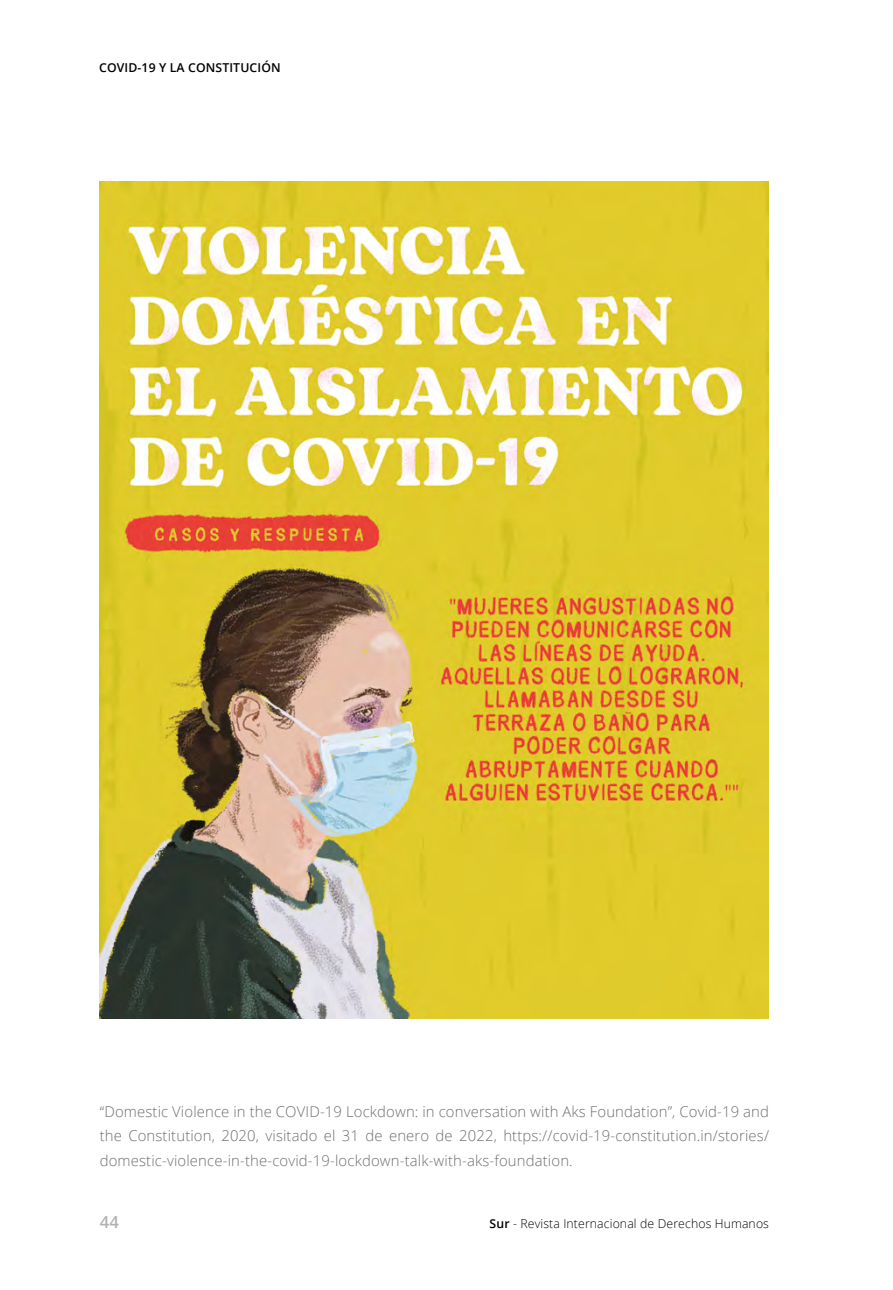
<style>
.page{position:relative;width:893px;height:1290px;background:#fff}
.page>*{position:absolute;margin:0;border:0;box-sizing:border-box;transform-origin:0 0}
.t1{font:600 16.62px "Open Sans";color:#b3b2b2}
.t2{font:300 14.88px/24.5px "Open Sans";letter-spacing:.01em;color:#706f6f;text-align:justify}
.t3{font:300 12.25px "Open Sans";letter-spacing:.01em;color:#000}
.t4{font:600 12.25px "Open Sans";letter-spacing:.01em;color:#000}
.s1{font-weight:600}
</style>
<div class="page">
<img style="left:99px;top:181px;width:670px;height:837px">
<p class="t4" style="left:99px;top:59px;width:183px">COVID-19 Y LA CONSTITUCIÓN</p>
<p class="t2" style="left:100px;top:1098px;width:671px">“Domestic Violence in the COVID-19 Lockdown: in conversation with Aks Foundation”, Covid-19 and the Constitution, 2020, visitado el 31 de enero de 2022, https://covid-19-constitution.in/stories/ domestic-violence-in-the-covid-19-lockdown-talk-with-aks-foundation.</p>
<p class="t1" style="left:100px;top:1210px;width:21px">44</p>
<p class="t3" style="left:490px;top:1215px;width:281px"><span class="s1">Sur</span> - Revista Internacional de Derechos Humanos</p>
</div>
